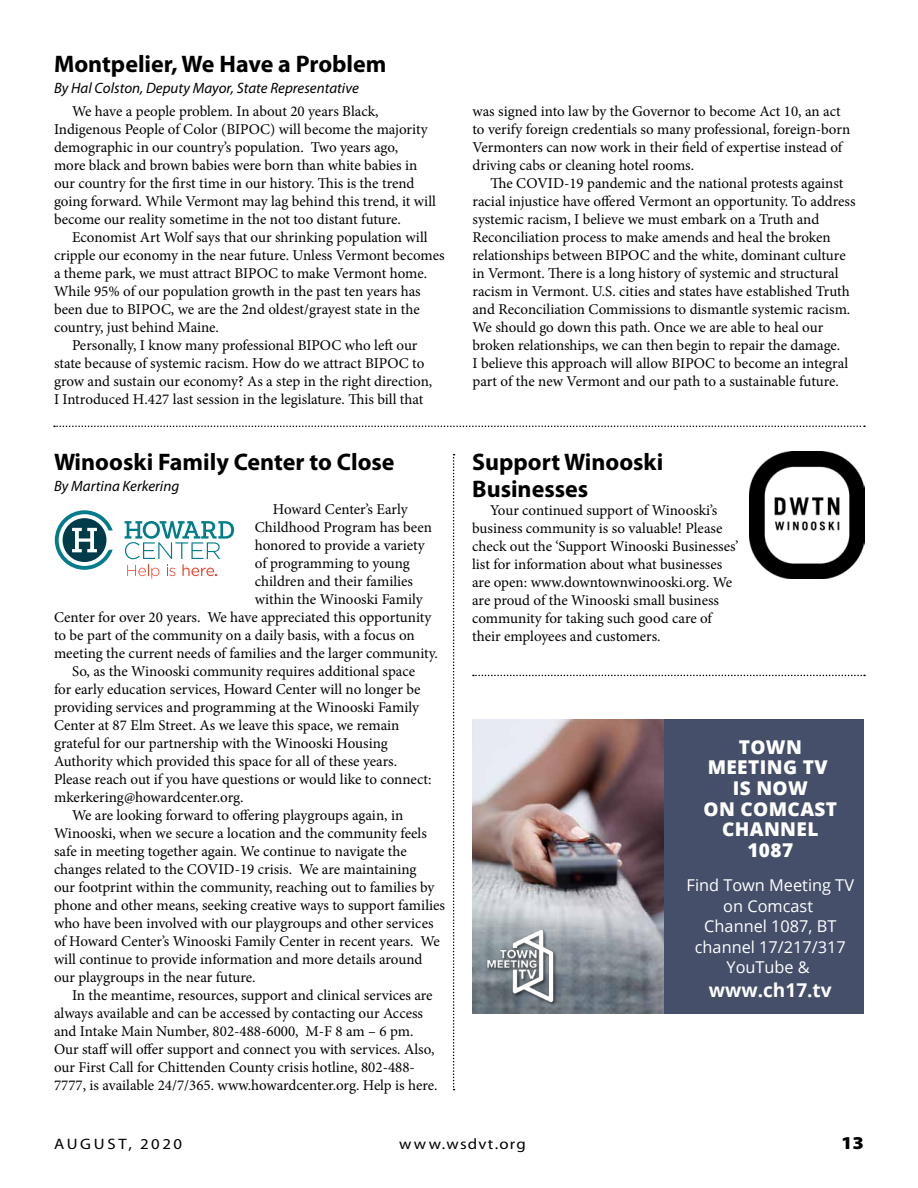
<style>
.page{position:relative;width:918px;height:1188px;background:#fff}
.page>*{position:absolute;margin:0;border:0;box-sizing:border-box;transform-origin:0 0}
.t1{font:700 24px/27px "Myriad Pro";color:#000}
.t2{font:800 19.05px/20.7px "Open Sans";letter-spacing:.02em;color:#fff;text-align:center}
.t3{font:700 19.05px "Open Sans";color:#fff}
.t4{font:900 18.15px "Myriad Pro";color:#000;scale:1.11 1}
.t5{font:16.35px/20.5px "Open Sans";color:#fff;text-align:center}
.t6{font:15.15px "Myriad Pro";letter-spacing:.075em;color:#000;scale:1.11 1}
.t7{font:15.15px "Myriad Pro";letter-spacing:.145em;color:#000;scale:1.11 1}
.t8{font:15px/18px "Minion Pro";color:#000}
.t9{font:italic 15px "Myriad Pro";color:#000}
</style>
<div class="page">
<svg style="left:453px;top:454px;width:2px;height:636px"></svg>
<svg style="left:473px;top:675px;width:392px;height:1px"></svg>
<svg style="left:54px;top:426px;width:811px;height:1px"></svg>
<svg style="left:55px;top:510px;width:58px;height:60px"></svg>
<svg style="left:125px;top:521px;width:109px;height:57px"></svg>
<div style="left:664px;top:719px;width:200px;height:294px;background:#454f6a"></div>
<img style="left:472px;top:719px;width:192px;height:294px">
<img style="left:485px;top:927px;width:74px;height:80px">
<img style="left:749px;top:452px;width:115px;height:127px">
<h2 class="t1" style="left:54px;top:50px;width:334px">Montpelier, We Have a Problem</h2>
<p class="t9" style="left:54px;top:79px;width:306px">By Hal Colston, Deputy Mayor, State Representative</p>
<p class="t8" style="left:54px;top:103px;width:384px;text-indent:18px">We have a people problem. In about 20 years Black, Indigenous People of Color (BIPOC) will become the majority demographic in our country’s population. Two years ago,<br>more black and brown babies were born than white babies in our country for the frst time in our history. Tis is the trend going forward. While Vermont may lag behind this trend, it will become our reality sometime in the not too distant future.</p>
<p class="t8" style="left:54px;top:229px;width:392px;text-indent:18px">Economist Art Wolf says that our shrinking population will cripple our economy in the near future. Unless Vermont becomes a theme park, we must attract BIPOC to make Vermont home.<br>While 95% of our population growth in the past ten years has been due to BIPOC, we are the 2nd oldest/grayest state in the country, just behind Maine.</p>
<p class="t8" style="left:54px;top:337px;width:380px;text-align:center">Personally, I know many professional BIPOC who lef our<br>state because of systemic racism. How do we attract BIPOC to grow and sustain our economy? As a step in the right direction, I Introduced H.427 last session in the legislature. Tis bill that</p>
<h2 class="t1" style="left:54px;top:447px;width:342px">Winooski Family Center to Close</h2>
<p class="t9" style="left:54px;top:476px;width:127px">By Martina Kerkering</p>
<p class="t8" style="left:255px;top:500px;width:179px;text-indent:18px">Howard Center’s Early<br>Childhood Program has been honored to provide a variety of programming to young children and their families</p>
<p class="t8" style="left:54px;top:590px;width:386px;text-indent:201px">within the Winooski Family Center for over 20 years. We have appreciated this opportunity to be part of the community on a daily basis, with a focus on meeting the current needs of families and the larger community.</p>
<p class="t8" style="left:54px;top:662px;width:379px;text-indent:18px">So, as the Winooski community requires additional space for early education services, Howard Center will no longer be providing services and programming at the Winooski Family Center at 87 Elm Street. As we leave this space, we remain grateful for our partnership with the Winooski Housing Authority which provided this space for all of these years.<br>Please reach out if you have questions or would like to connect: mkerkering@howardcenter.org.</p>
<p class="t8" style="left:54px;top:806px;width:393px;text-indent:18px">We are looking forward to ofering playgroups again, in Winooski, when we secure a location and the community feels safe in meeting together again. We continue to navigate the changes related to the COVID-19 crisis. We are maintaining<br>our footprint within the community, reaching out to families by phone and other means, seeking creative ways to support families who have been involved with our playgroups and other services of Howard Center’s Winooski Family Center in recent years. We will continue to provide information and more details around our playgroups in the near future.</p>
<p class="t8" style="left:54px;top:986px;width:385px;text-indent:18px">In the meantime, resources, support and clinical services are always available and can be accessed by contacting our Access and Intake Main Number, 802-488-6000, M-F 8 am – 6 pm.<br>Our staf will ofer support and connect you with services. Also, our First Call for Chittenden County crisis hotline, 802-488- 7777, is available 24/7/365. www.howardcenter.org. Help is here.</p>
<p class="t8" style="left:472px;top:103px;width:379px">was signed into law by the Governor to become Act 10, an act to verify foreign credentials so many professional, foreign-born Vermonters can now work in their feld of expertise instead of driving cabs or cleaning hotel rooms.</p>
<p class="t8" style="left:472px;top:175px;width:385px;text-indent:18px">Te COVID-19 pandemic and the national protests against racial injustice have ofered Vermont an opportunity. To address systemic racism, I believe we must embark on a Truth and Reconciliation process to make amends and heal the broken relationships between BIPOC and the white, dominant culture in Vermont. Tere is a long history of systemic and structural racism in Vermont. U.S. cities and states have established Truth and Reconciliation Commissions to dismantle systemic racism.<br>We should go down this path. Once we are able to heal our broken relationships, we can then begin to repair the damage.<br>I believe this approach will allow BIPOC to become an integral part of the new Vermont and our path to a sustainable future.</p>
<h2 class="t1" style="left:472px;top:448px;width:193px">Support Winooski<br>Businesses</h2>
<p class="t8" style="left:472px;top:502px;width:268px;text-indent:18px">Your continued support of Winooski’s business community is so valuable! Please check out the ‘Support Winooski Businesses’ list for information about what businesses are open: www.downtownwinooski.org. We are proud of the Winooski small business community for taking such good care of their employees and customers.</p>
<p class="t2" style="left:703px;top:735px;width:135px">TOWN<br>MEETING TV<br>IS NOW<br>ON COMCAST<br>CHANNEL<br>1087</p>
<p class="t5" style="left:687px;top:875px;width:169px">Find Town Meeting TV on Comcast<br>Channel 1087, BT channel 17/217/317<br>YouTube &amp;</p>
<p class="t3" style="left:709px;top:976px;width:124px">www.ch17.tv</p>
<p class="t7" style="left:54px;top:1135px;width:117px">AUGUST, 2020</p>
<p class="t6" style="left:399px;top:1135px;width:116px">www.wsdvt.org</p>
<p class="t4" style="left:841px;top:1131px;width:22px">13</p>
</div>
